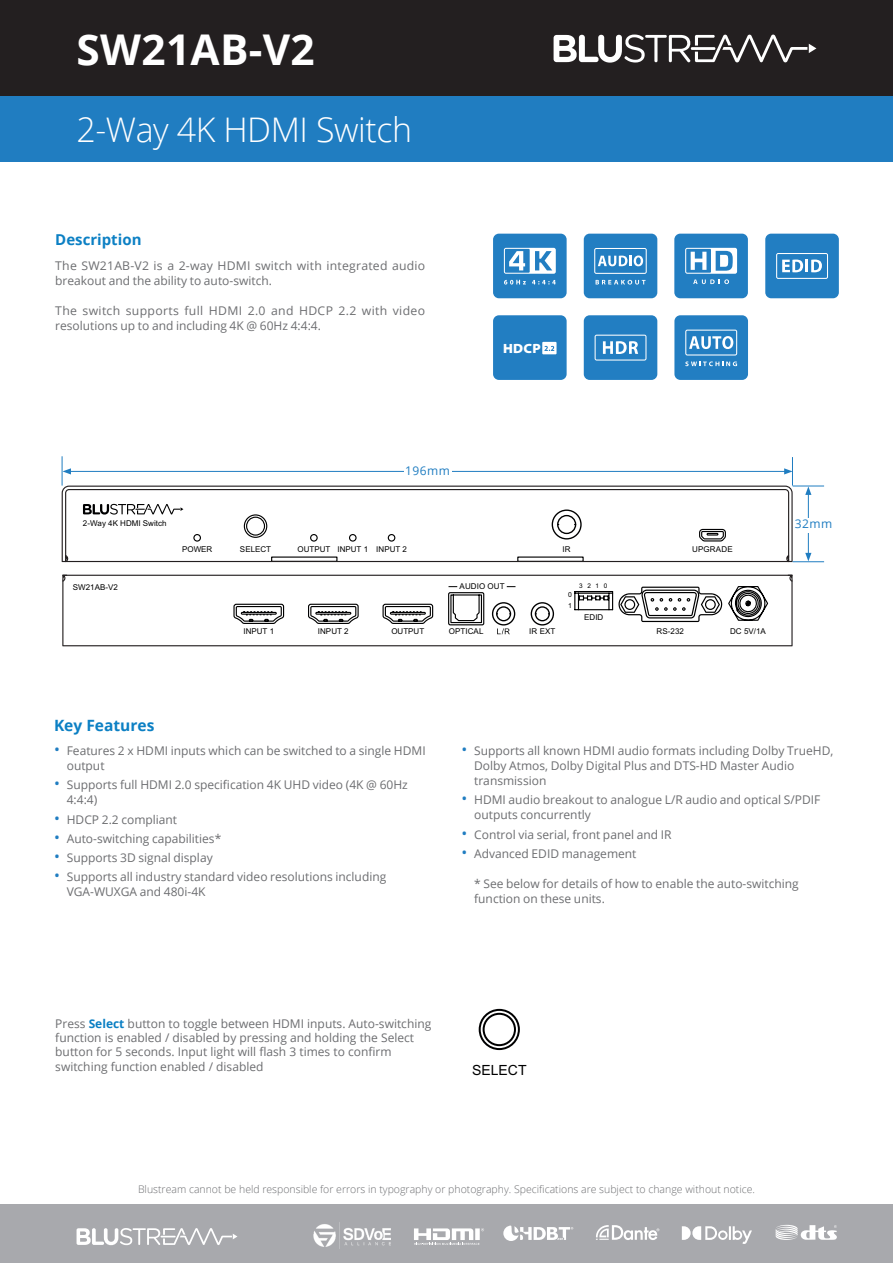
<style>
.page{position:relative;width:893px;height:1263px;background:#fff}
.page>*{position:absolute;margin:0;border:0;box-sizing:border-box;transform-origin:0 0}
.t1{font:700 42.45px "Open Sans";letter-spacing:.005em;color:#fff}
.t2{font:300 33.9px "Open Sans";letter-spacing:-.015em;color:#fff}
.t3{font:700 15.6px "Open Sans";color:#0c80c4}
.t4{font:700 15px "Open Sans";color:#0c80c4}
.t5{font:13.95px "Arial";color:#000001}
.t6{font:12px/15px "Open Sans";color:#6c6d70}
.t7{font:12px/15px "Open Sans";letter-spacing:.025em;color:#6c6d70}
.t8{font:12px/15px "Open Sans";letter-spacing:.02em;color:#6c6d70}
.t9{font:12px "Open Sans";letter-spacing:.04em;color:#207dc1}
.t10{font:300 10.5px "Open Sans";color:#6c6d70}
.t11{font:8.1px "Arial";letter-spacing:.005em;color:#000001}
.t12{font:7.95px "Arial";color:#000001}
.t13{font:7.95px "Arial";letter-spacing:.025em;color:#000001}
.t14{font:6.9px/10.2px "Arial";color:#000001}
.t15{font:6.45px "Arial";color:#000001}
.s1{font-size:15.6px;color:#207dc1}
.s2{font-weight:700;color:#0c80c4}
</style>
<div class="page">
<div style="left:0;top:0;width:893px;height:96px;background:#231f20"></div>
<div style="left:0;top:96px;width:893px;height:66px;background:#207dc1"></div>
<div style="left:0;top:1205px;width:893px;height:58px;background:#a8a9ad"></div>
<svg style="left:77px;top:1228px;width:160px;height:18px"></svg>
<svg style="left:503px;top:1225px;width:70px;height:16px"></svg>
<svg style="left:414px;top:1228px;width:70px;height:17px"></svg>
<svg style="left:596px;top:1225px;width:63px;height:15px"></svg>
<svg style="left:682px;top:1226px;width:70px;height:18px"></svg>
<svg style="left:776px;top:1225px;width:61px;height:15px"></svg>
<svg style="left:554px;top:34px;width:262px;height:29px"></svg>
<hr style="left:62px;top:456px;width:1px;height:30px;background:#207dc1">
<hr style="left:69px;top:471px;width:718px;height:1px;background:#207dc1">
<svg style="left:62px;top:468px;width:9px;height:6px"></svg>
<svg style="left:784px;top:457px;width:9px;height:29px"></svg>
<div style="left:404px;top:465px;width:47px;height:14px;background:#fff"></div>
<div style="left:493px;top:234px;width:74px;height:64px;background:#227ec2;border-radius:6px"></div>
<svg style="left:504px;top:280px;width:22px;height:5px"></svg>
<svg style="left:532px;top:280px;width:24px;height:5px"></svg>
<svg style="left:504px;top:248px;width:52px;height:26px"></svg>
<div style="left:493px;top:315px;width:74px;height:65px;background:#227ec2;border-radius:6px"></div>
<svg style="left:542px;top:342px;width:14px;height:12px"></svg>
<div style="left:674px;top:234px;width:74px;height:64px;background:#227ec2;border-radius:6px"></div>
<svg style="left:685px;top:248px;width:52px;height:36px"></svg>
<div style="left:584px;top:234px;width:73px;height:64px;background:#227ec2;border-radius:6px"></div>
<svg style="left:594px;top:248px;width:53px;height:26px"></svg>
<svg style="left:596px;top:280px;width:49px;height:5px"></svg>
<div style="left:584px;top:315px;width:73px;height:65px;background:#227ec2;border-radius:6px"></div>
<svg style="left:595px;top:335px;width:51px;height:26px"></svg>
<div style="left:674px;top:315px;width:74px;height:65px;background:#227ec2;border-radius:6px"></div>
<svg style="left:685px;top:330px;width:52px;height:25px"></svg>
<svg style="left:685px;top:361px;width:52px;height:5px"></svg>
<div style="left:765px;top:234px;width:74px;height:64px;background:#227ec2;border-radius:6px"></div>
<svg style="left:776px;top:253px;width:52px;height:26px"></svg>
<img style="left:313px;top:1222px;width:78px;height:27px">
<svg style="left:233px;top:562px;width:493px;height:13px"></svg>
<svg style="left:62px;top:575px;width:731px;height:71px"></svg>
<svg style="left:62px;top:575px;width:5px;height:6px"></svg>
<svg style="left:62px;top:486px;width:731px;height:76px"></svg>
<svg style="left:65px;top:555px;width:724px;height:7px"></svg>
<svg style="left:551px;top:509px;width:31px;height:31px"></svg>
<svg style="left:478px;top:1008px;width:42px;height:43px"></svg>
<hr style="left:793px;top:486px;width:31px;height:1px;background:#207dc1">
<hr style="left:793px;top:561px;width:31px;height:1px;background:#207dc1">
<hr style="left:808px;top:492px;width:1px;height:63px;background:#207dc1">
<svg style="left:805px;top:553px;width:6px;height:8px"></svg>
<svg style="left:805px;top:486px;width:6px;height:9px"></svg>
<div style="left:793px;top:518px;width:41px;height:14px;background:#fff"></div>
<svg style="left:542px;top:343px;width:12px;height:10px"></svg>
<h1 class="t1" style="left:77px;top:19px;width:240px">SW21AB-V2</h1>
<h2 class="t2" style="left:77px;top:106px;width:337px">2-Way 4K HDMI Switch</h2>
<p class="t4" style="left:55px;top:229px;width:88px">Description</p>
<p class="t8" style="left:55px;top:257px;width:371px">The SW21AB-V2 is a 2-way HDMI switch with integrated audio breakout and the ability to auto-switch.</p>
<p class="t7" style="left:55px;top:302px;width:371px">The switch supports full HDMI 2.0 and HDCP 2.2 with video resolutions up to and including 4K @ 60Hz 4:4:4.</p>
<p class="t9" style="left:405px;top:463px;width:46px">196mm</p>
<p class="t12" style="left:83px;top:518px;width:85px">2-Way 4K HDMI Switch</p>
<p class="t12" style="left:73px;top:582px;width:46px">SW21AB-V2</p>
<p class="t12" style="left:182px;top:544px;width:32px">POWER</p>
<p class="t12" style="left:240px;top:544px;width:33px">SELECT</p>
<p class="t12" style="left:297px;top:544px;width:72px">OUTPUT INPUT 1</p>
<p class="t12" style="left:563px;top:544px;width:10px">IR</p>
<p class="t12" style="left:376px;top:544px;width:32px">INPUT 2</p>
<p class="t13" style="left:692px;top:544px;width:42px">UPGRADE</p>
<p class="t12" style="left:460px;top:581px;width:47px">AUDIO OUT</p>
<p class="t15" style="left:579px;top:582px;width:30px">3210</p>
<p class="t14" style="left:568px;top:590px;width:5px">0<br>1</p>
<p class="t11" style="left:584px;top:612px;width:21px">EDID</p>
<p class="t12" style="left:243px;top:626px;width:32px">INPUT 1</p>
<p class="t12" style="left:318px;top:626px;width:32px">INPUT 2</p>
<p class="t12" style="left:391px;top:626px;width:34px">OUTPUT</p>
<p class="t12" style="left:449px;top:626px;width:36px">OPTICAL</p>
<p class="t12" style="left:529px;top:626px;width:28px">IR EXT</p>
<p class="t12" style="left:657px;top:626px;width:29px">RS-232</p>
<p class="t11" style="left:730px;top:626px;width:37px">DC 5V/1A</p>
<p class="t9" style="left:795px;top:516px;width:39px">32mm</p>
<h3 class="t3" style="left:54px;top:714px;width:102px">Key Features</h3>
<p class="t6" style="left:67px;top:743px;width:360px;text-indent:-13px"><span class="s1">•</span> Features 2 x HDMI inputs which can be switched to a single HDMI output</p>
<p class="t6" style="left:67px;top:777px;width:343px;text-indent:-13px"><span class="s1">•</span> Supports full HDMI 2.0 specification 4K UHD video (4K @ 60Hz<br>4:4:4)</p>
<p class="t6" style="left:54px;top:811px;width:125px"><span class="s1">•</span> HDCP 2.2 compliant</p>
<p class="t6" style="left:54px;top:831px;width:169px"><span class="s1">•</span> Auto-switching capabilities*</p>
<p class="t6" style="left:54px;top:850px;width:160px"><span class="s1">•</span> Supports 3D signal display</p>
<p class="t6" style="left:67px;top:869px;width:321px;text-indent:-13px"><span class="s1">•</span> Supports all industry standard video resolutions including<br>VGA-WUXGA and 480i-4K</p>
<p class="t6" style="left:474px;top:743px;width:361px;text-indent:-13px"><span class="s1">•</span> Supports all known HDMI audio formats including Dolby TrueHD,<br>Dolby Atmos, Dolby Digital Plus and DTS-HD Master Audio transmission</p>
<p class="t6" style="left:474px;top:792px;width:348px;text-indent:-13px"><span class="s1">•</span> HDMI audio breakout to analogue L/R audio and optical S/PDIF outputs concurrently</p>
<p class="t6" style="left:461px;top:826px;width:212px"><span class="s1">•</span> Control via serial, front panel and IR</p>
<p class="t6" style="left:461px;top:846px;width:177px"><span class="s1">•</span> Advanced EDID management</p>
<p class="t6" style="left:474px;top:876px;width:326px">* See below for details of how to enable the auto-switching function on these units.</p>
<p class="t6" style="left:55px;top:1016px;width:378px;line-height:14.4px">Press <span class="s2">Select</span> button to toggle between HDMI inputs. Auto-switching function is enabled / disabled by pressing and holding the Select button for 5 seconds. Input light will flash 3 times to confirm switching function enabled / disabled</p>
<p class="t5" style="left:197px;top:1015px;width:148px">2-Way 4K HDMI Switch</p>
<p class="t5" style="left:472px;top:1061px;width:56px">SELECT</p>
<p class="t10" style="left:138px;top:1182px;width:619px">Blustream cannot be held responsible for errors in typography or photography. Specifications are subject to change without notice.</p>
</div>
